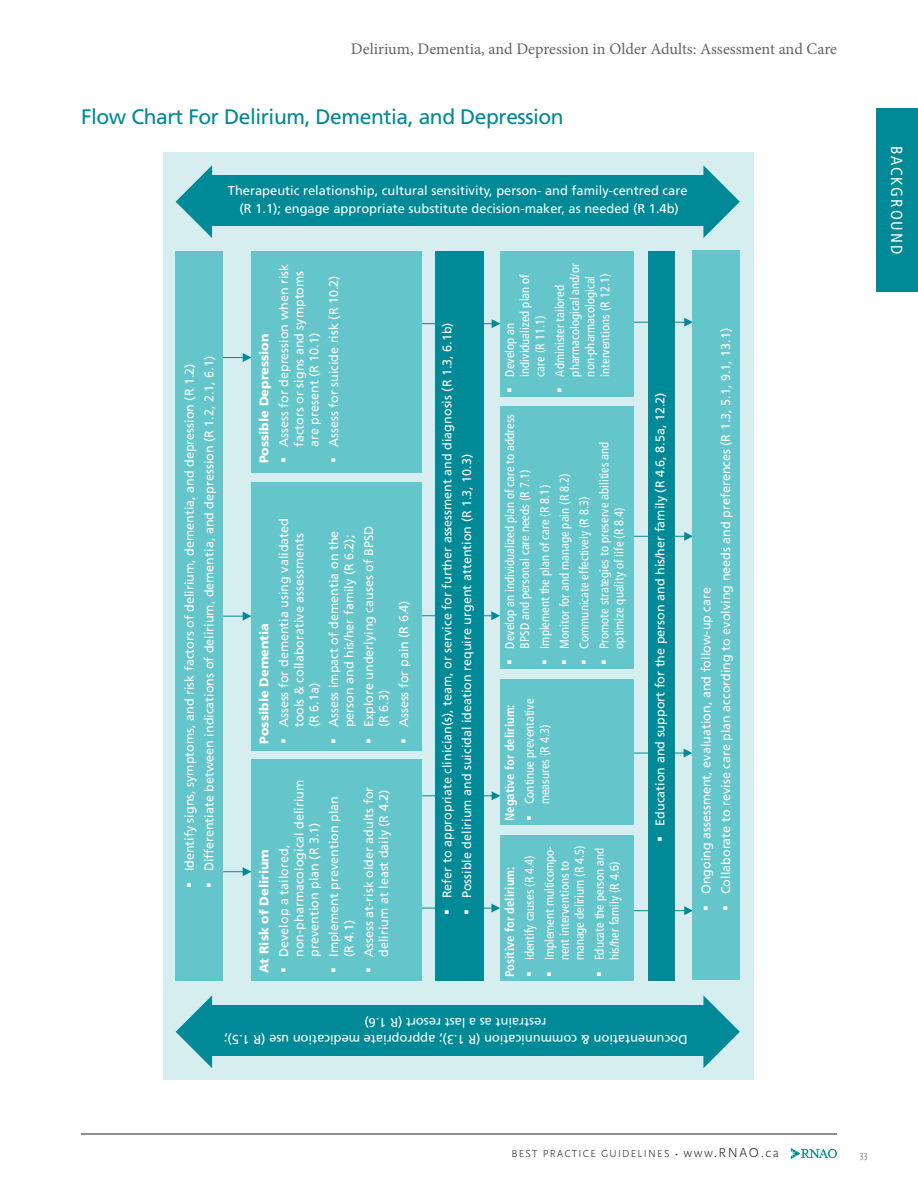
<style>
.page{position:relative;width:918px;height:1188px;background:#fff}
.page>*{position:absolute;margin:0;border:0;box-sizing:border-box;transform-origin:0 0}
.MAIN__Header_2{font:21px "Frutiger";letter-spacing:-.02em;color:#008996}
.t1{font:16.2px "Minion Pro";color:#636366}
.t2{font:condensed 16.2px "Frutiger";letter-spacing:.12em;color:#fff}
.t3{font:12.9px/17.5px "Frutiger";color:#fff;text-align:center}
.t4{font:12.6px/15.1px "Frutiger";color:#fff}
.t5{font:condensed 12.6px/15.1px "Frutiger";color:#fff}
.t6{font:900 12.6px "Frutiger";color:#fff}
.t7{font:700 condensed 12.6px "Frutiger";color:#fff}
.t8{font:300 10.5px "Scala Sans OT";letter-spacing:.12em;color:#231f20}
.t9{font:300 10.5px "Scala Sans OT";color:#636366}
.s1{font-size:13.5px}
</style>
<div class="page">
<svg style="left:791px;top:1148px;width:46px;height:11px"></svg>
<div style="left:876px;top:108px;width:42px;height:184px;background:#008996"></div>
<hr style="left:81px;top:1134px;width:756px;height:1px;background:#231f20">
<div style="left:164px;top:152px;width:590px;height:928px;background:#d6eeef"></div>
<svg style="left:176px;top:995px;width:36px;height:73px"></svg>
<svg style="left:703px;top:995px;width:37px;height:73px"></svg>
<div style="left:207px;top:1006px;width:505px;height:50px;background:#008996"></div>
<svg style="left:176px;top:165px;width:36px;height:73px"></svg>
<svg style="left:703px;top:165px;width:37px;height:73px"></svg>
<div style="left:207px;top:176px;width:505px;height:50px;background:#008996"></div>
<svg style="left:223px;top:867px;width:28px;height:9px"></svg>
<svg style="left:223px;top:612px;width:28px;height:9px"></svg>
<svg style="left:223px;top:353px;width:28px;height:9px"></svg>
<hr style="left:422px;top:908px;width:73px;height:1px;background:#008996">
<svg style="left:491px;top:904px;width:9px;height:9px"></svg>
<hr style="left:615px;top:910px;width:73px;height:1px;background:#008996">
<svg style="left:684px;top:906px;width:8px;height:9px"></svg>
<hr style="left:614px;top:753px;width:73px;height:1px;background:#008996">
<svg style="left:684px;top:749px;width:8px;height:8px"></svg>
<hr style="left:615px;top:536px;width:73px;height:1px;background:#008996">
<svg style="left:684px;top:532px;width:8px;height:9px"></svg>
<hr style="left:615px;top:322px;width:73px;height:1px;background:#008996">
<svg style="left:684px;top:318px;width:8px;height:9px"></svg>
<hr style="left:422px;top:795px;width:73px;height:1px;background:#008996">
<svg style="left:492px;top:791px;width:8px;height:9px"></svg>
<hr style="left:422px;top:615px;width:73px;height:1px;background:#008996">
<svg style="left:491px;top:611px;width:9px;height:9px"></svg>
<hr style="left:422px;top:323px;width:73px;height:1px;background:#008996">
<svg style="left:492px;top:319px;width:8px;height:9px"></svg>
<div style="left:176px;top:251px;width:47px;height:730px;background:#64c5ca"></div>
<div style="left:692px;top:251px;width:48px;height:729px;background:#64c5ca"></div>
<div style="left:435px;top:251px;width:49px;height:729px;background:#008996"></div>
<div style="left:648px;top:251px;width:27px;height:729px;background:#008996"></div>
<div style="left:252px;top:760px;width:170px;height:221px;background:#64c5ca"></div>
<div style="left:500px;top:835px;width:134px;height:145px;background:#64c5ca"></div>
<div style="left:500px;top:680px;width:134px;height:145px;background:#64c5ca"></div>
<div style="left:500px;top:251px;width:134px;height:145px;background:#64c5ca"></div>
<div style="left:500px;top:407px;width:134px;height:262px;background:#64c5ca"></div>
<div style="left:252px;top:483px;width:170px;height:268px;background:#64c5ca"></div>
<div style="left:252px;top:251px;width:170px;height:222px;background:#64c5ca"></div>
<p class="t1" style="left:351px;top:38px;width:488px">Delirium, Dementia, and Depression in Older Adults: Assessment and Care</p>
<p class="MAIN__Header_2" style="left:81px;top:104px;width:484px">Flow Chart For Delirium, Dementia, and Depression</p>
<p class="t3" style="left:228px;top:181px;width:461px">Therapeutic relationship, cultural sensitivity, person- and family-centred care</p>
<p class="t3" style="left:240px;top:200px;width:441px">(R 1.1); engage appropriate substitute decision-maker, as needed (R 1.4b)</p>
<p class="t4" style="left:182px;top:888px;width:526px;rotate:-90deg">▪ Identify signs, symptoms, and risk factors of delirium, dementia, and depression (R 1.2)</p>
<p class="t4" style="left:202px;top:888px;width:533px;rotate:-90deg">▪ Differentiate between indications of delirium, dementia, and depression (R 1.2, 2.1, 6.1)</p>
<p class="t4" style="left:276px;top:447px;width:185px;text-indent:-16px;rotate:-90deg">▪ Assess for depression when risk factors or signs and symptoms are present (R 10.1)</p>
<p class="t4" style="left:326px;top:463px;width:189px;rotate:-90deg">▪ Assess for suicide risk (R 10.2)</p>
<p class="t6" style="left:256px;top:463px;width:131px;rotate:-90deg">Possible Depression</p>
<p class="t6" style="left:256px;top:744px;width:122px;rotate:-90deg">Possible Dementia</p>
<p class="t4" style="left:276px;top:727px;width:211px;text-indent:-16px;rotate:-90deg">▪ Assess for dementia using validated tools &amp; collaborative assessments<br>(R 6.1a)</p>
<p class="t4" style="left:326px;top:727px;width:198px;text-indent:-16px;rotate:-90deg">▪ Assess impact of dementia on the person and his/her family (R 6.2);</p>
<p class="t4" style="left:361px;top:727px;width:203px;text-indent:-16px;rotate:-90deg">▪ Explore underlying causes of BPSD (R 6.3)</p>
<p class="t4" style="left:396px;top:744px;width:145px;rotate:-90deg">▪ Assess for pain (R 6.4)</p>
<p class="t6" style="left:256px;top:973px;width:126px;rotate:-90deg">At Risk of Delirium</p>
<p class="t4" style="left:276px;top:957px;width:179px;text-indent:-16px;rotate:-90deg">▪ Develop a tailored, non-pharmacological delirium prevention plan (R 3.1)</p>
<p class="t4" style="left:326px;top:957px;width:162px;text-indent:-16px;rotate:-90deg">▪ Implement prevention plan (R 4.1)</p>
<p class="t4" style="left:361px;top:973px;width:188px;text-align:right;rotate:-90deg">▪ Assess at-risk older adults for delirium at least daily (R 4.2)</p>
<p class="t4" style="left:439px;top:915px;width:594px;rotate:-90deg">▪ Refer to appropriate clinician(s), team, or service for further assessment and diagnosis (R 1.3, 6.1b)</p>
<p class="t4" style="left:459px;top:915px;width:462px;rotate:-90deg">▪ Possible delirium and suicidal ideation require urgent attention (R 1.3, 10.3)</p>
<p class="t5" style="left:502px;top:377px;width:104px;text-indent:-16px;rotate:-90deg">▪ Develop an individualized plan of care (R 11.1)</p>
<p class="t5" style="left:552px;top:377px;width:114px;text-indent:-16px;rotate:-90deg">▪ Administer tailored pharmacological and/or non-pharmacological interventions (R 12.1)</p>
<p class="t5" style="left:502px;top:649px;width:236px;text-indent:-16px;rotate:-90deg">▪ Develop an individualized plan of care to address<br>BPSD and personal care needs (R 7.1)</p>
<p class="t5" style="left:597px;top:649px;width:208px;text-indent:-16px;rotate:-90deg">▪ Promote strategies to preserve abilities and optimize quality of life (R 8.4)</p>
<p class="t5" style="left:537px;top:665px;width:182px;rotate:-90deg">▪ Implement the plan of care (R 8.1)</p>
<p class="t5" style="left:557px;top:665px;width:193px;rotate:-90deg">▪ Monitor for and manage pain (R 8.2)</p>
<p class="t5" style="left:577px;top:665px;width:170px;rotate:-90deg">▪ Communicate effectively (R 8.3)</p>
<p class="t7" style="left:502px;top:821px;width:118px;rotate:-90deg">Negative for delirium:</p>
<p class="t5" style="left:522px;top:804px;width:107px;text-indent:-16px;rotate:-90deg">▪ Continue preventative measures (R 4.3)</p>
<p class="t7" style="left:502px;top:977px;width:112px;rotate:-90deg">Positive for delirium:</p>
<p class="t5" style="left:522px;top:977px;width:123px;rotate:-90deg">▪ Identify causes (R 4.4)</p>
<p class="t5" style="left:542px;top:960px;width:117px;text-indent:-16px;rotate:-90deg">▪ Implement multicompo&shy;nent interventions to manage delirium (R 4.5)</p>
<p class="t5" style="left:592px;top:977px;width:130px;text-align:center;rotate:-90deg">▪ Educate the person and his/her family (R 4.6)</p>
<p class="t4" style="left:653px;top:842px;width:451px;rotate:-90deg">▪ Education and support for the person and his/her family (R 4.6, 8.5a, 12.2)</p>
<p class="t4" style="left:718px;top:911px;width:584px;rotate:-90deg">▪ Collaborate to revise care plan according to evolving needs and preferences (R 1.3, 5.1, 9.1, 13.1)</p>
<p class="t4" style="left:699px;top:911px;width:325px;rotate:-90deg">▪ Ongoing assessment, evaluation, and follow-up care</p>
<p class="t3" style="left:688px;top:1049px;width:465px;rotate:-180deg">D o uc m ne oi tat n &amp; oc m m u n oi tac i n R( pa; )3. 1 p or p etai r m de oi tac i n u es R( ; )5.1<br>niartser t sa a tsal oser tr R( )6.1</p>
<p class="t2" style="left:906px;top:146px;width:110px;rotate:90deg">BACKGROUND</p>
<p class="t8" style="left:511px;top:1148px;width:269px">BEST PRACTICE GUIDELINES • <span class="s1">www.RNAO.ca</span></p>
<p class="t9" style="left:859px;top:1148px;width:10px">33</p>
</div>
